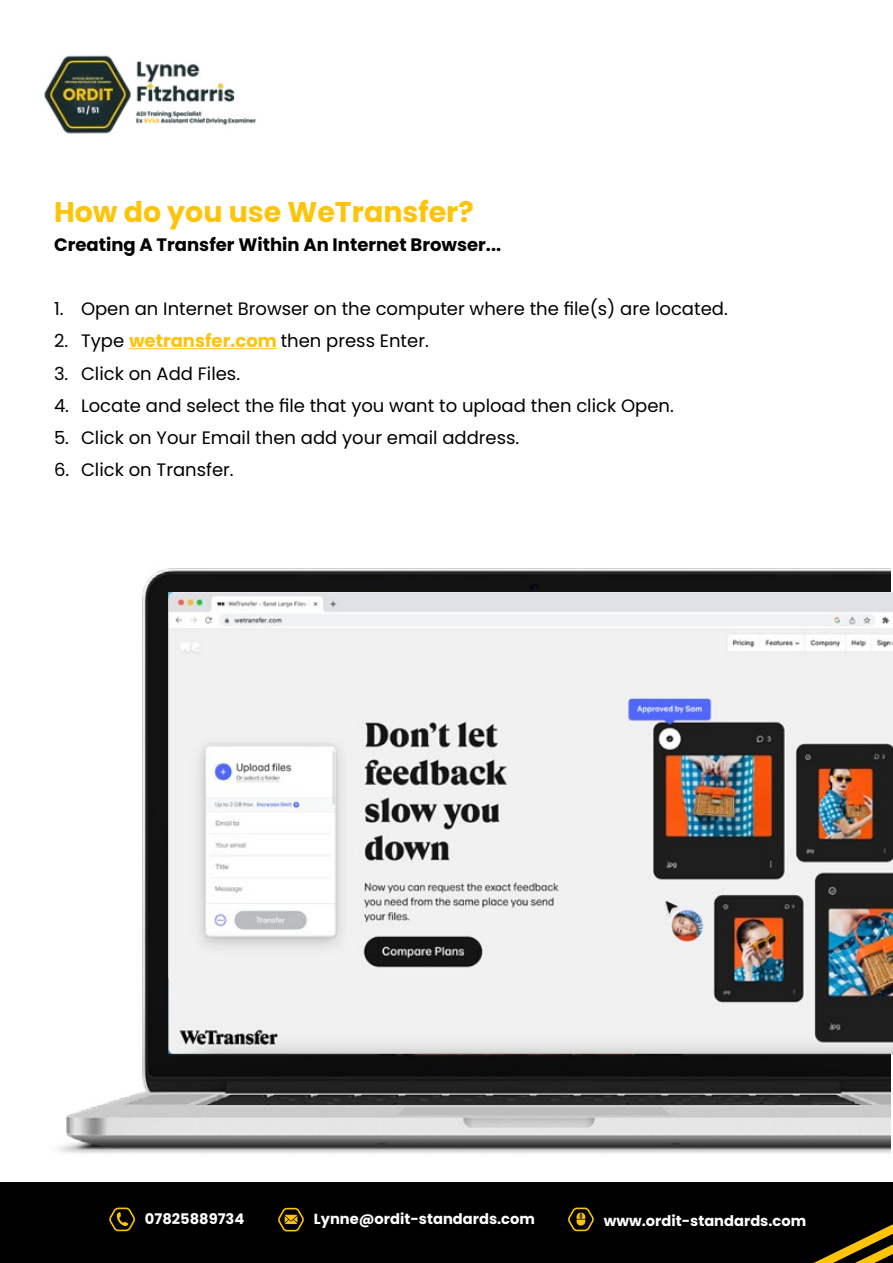
<style>
.page{position:relative;width:893px;height:1263px;background:#fff}
.page>*{position:absolute;margin:0;border:0;box-sizing:border-box;transform-origin:0 0}
.t1{font:700 28.5px "Poppins";color:#fdc40a}
.t2{font:18px "Poppins";color:#000}
.t3{font:700 18px "Poppins";color:#000}
.t4{font:700 14.7px "Poppins";color:#fff}
.s1{font-weight:700;color:#fdc40a}
</style>
<div class="page">
<hr style="left:129px;top:348px;width:148px;height:1px;background:#fdc40a">
<img style="left:29px;top:568px;width:862px;height:615px">
<img style="left:168px;top:592px;width:725px;height:461px">
<div style="left:0;top:1183px;width:893px;height:80px;background:#000"></div>
<svg style="left:109px;top:1207px;width:26px;height:25px"></svg>
<svg style="left:278px;top:1207px;width:26px;height:25px"></svg>
<svg style="left:568px;top:1207px;width:26px;height:25px"></svg>
<svg style="left:814px;top:1224px;width:79px;height:39px"></svg>
<img style="left:44px;top:55px;width:213px;height:79px">
<h1 class="t1" style="left:54px;top:195px;width:421px">How do you use WeTransfer?</h1>
<p class="t3" style="left:54px;top:234px;width:449px">Creating A Transfer Within An Internet Browser...</p>
<p class="t2" style="left:54px;top:299px;width:675px">1. Open an Internet Browser on the computer where the file(s) are located.</p>
<p class="t2" style="left:54px;top:331px;width:376px">2. Type <span class="s1">wetransfer.com</span> then press Enter.</p>
<p class="t2" style="left:54px;top:363px;width:188px">3. Click on Add Files.</p>
<p class="t2" style="left:54px;top:395px;width:621px">4. Locate and select the file that you want to upload then click Open.</p>
<p class="t2" style="left:54px;top:427px;width:467px">5. Click on Your Email then add your email address.</p>
<p class="t2" style="left:54px;top:459px;width:181px">6. Click on Transfer.</p>
<p class="t4" style="left:145px;top:1210px;width:101px">07825889734</p>
<p class="t4" style="left:314px;top:1210px;width:223px">Lynne@ordit-standards.com</p>
<p class="t4" style="left:604px;top:1212px;width:204px">www.ordit-standards.com</p>
</div>
